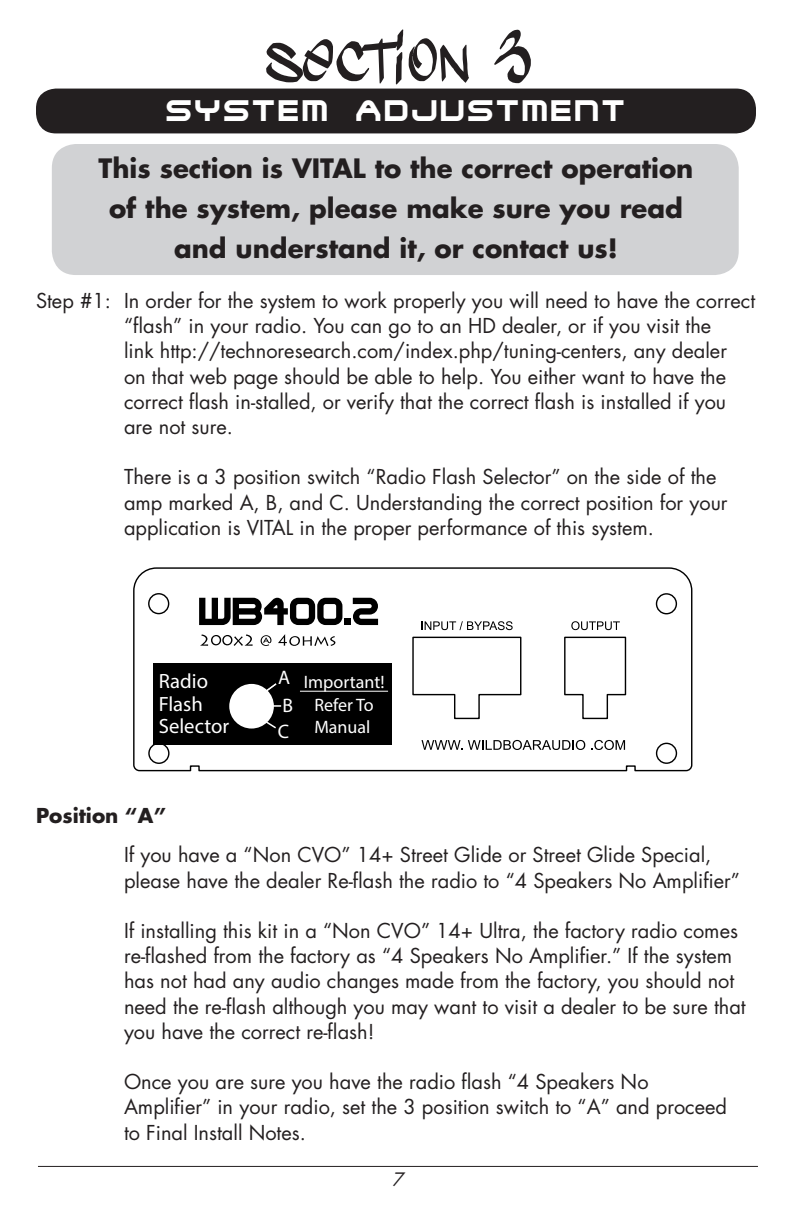
<style>
.page{position:relative;width:792px;height:1224px;background:#fff}
.page>*{position:absolute;margin:0;border:0;box-sizing:border-box;transform-origin:0 0}
.t1{font:62px "Stylin'BRK";letter-spacing:.1em;color:#231f20}
.t2{font:500 32px "Steel Wolf";letter-spacing:.1em;color:#fff}
.t3{font:700 26px/40px "Futura";color:#231f20;text-align:center}
.t4{font:20.6px/22.6px "Myriad Pro";color:#fff}
.t5{font:20px/25.2px "Futura";color:#231f20}
.t6{font:700 20px "Futura";color:#231f20}
.t7{font:19.6px/28.4px "Myriad Pro";color:#fff}
.t8{font:18px/22.6px "Myriad Pro";color:#fff;text-align:center}
.t9{font:italic 18px "Futura";color:#231f20}
</style>
<div class="page">
<div style="left:52px;top:144px;width:687px;height:131px;background:#d1d2d4;border-radius:24px"></div>
<hr style="left:38px;top:1166px;width:720px;height:1px;background:#231f20">
<div style="left:36px;top:89px;width:720px;height:44px;background:#231f20;border-radius:20px"></div>
<svg style="left:133px;top:567px;width:559px;height:204px"></svg>
<div style="left:153px;top:664px;width:239px;height:81px;background:#000"></div>
<svg style="left:421px;top:740px;width:164px;height:10px"></svg>
<svg style="left:591px;top:740px;width:34px;height:10px"></svg>
<svg style="left:421px;top:621px;width:92px;height:9px"></svg>
<svg style="left:571px;top:621px;width:49px;height:9px"></svg>
<svg style="left:200px;top:634px;width:53px;height:12px"></svg>
<svg style="left:261px;top:635px;width:10px;height:11px"></svg>
<svg style="left:278px;top:634px;width:57px;height:12px"></svg>
<svg style="left:199px;top:598px;width:179px;height:27px"></svg>
<div style="left:229px;top:684px;width:45px;height:45px;background:#fff;border-radius:50%"></div>
<svg style="left:260px;top:683px;width:22px;height:46px"></svg>
<hr style="left:300px;top:691px;width:88px;height:1px;background:#fff">
<h1 class="t1" style="left:268px;top:23px;width:257px">SECTION 3</h1>
<h2 class="t2" style="left:167px;top:94px;width:460px">SYSTEM ADJUSTMENT</h2>
<h3 class="t3" style="left:99px;top:147px;width:596px">This section is VITAL to the correct operation of the system, please make sure you read and understand it, or contact us!</h3>
<p class="t5" style="left:124px;top:288px;width:633px;text-indent:-88px">Step #1: In order for the system to work properly you will need to have the correct “flash” in your radio. You can go to an HD dealer, or if you visit the<br>link http://technoresearch.com/index.php/tuning-centers, any dealer<br>on that web page should be able to help. You either want to have the correct flash in-stalled, or verify that the correct flash is installed if you are not sure.</p>
<p class="t5" style="left:124px;top:465px;width:605px">There is a 3 position switch “Radio Flash Selector” on the side of the amp marked A, B, and C. Understanding the correct position for your application is VITAL in the proper performance of this system.</p>
<p class="t4" style="left:159px;top:669px;width:72px">Radio<br>Flash<br>Selector</p>
<p class="t7" style="left:278px;top:663px;width:17px">A<br>B</p>
<p class="t7" style="left:278px;top:717px;width:13px">C</p>
<p class="t8" style="left:304px;top:670px;width:82px">Important!<br>Refer To<br>Manual</p>
<p class="t6" style="left:36px;top:802px;width:132px">Position “A”</p>
<p class="t5" style="left:124px;top:843px;width:617px">If you have a “Non CVO” 14+ Street Glide or Street Glide Special, please have the dealer Re-flash the radio to “4 Speakers No Amplifier”</p>
<p class="t5" style="left:124px;top:918px;width:623px">If installing this kit in a “Non CVO” 14+ Ultra, the factory radio comes re-flashed from the factory as “4 Speakers No Amplifier.” If the system has not had any audio changes made from the factory, you should not need the re-flash although you may want to visit a dealer to be sure that you have the correct re-flash!</p>
<p class="t5" style="left:124px;top:1069px;width:605px">Once you are sure you have the radio flash “4 Speakers No<br>Amplifier” in your radio, set the 3 position switch to “A” and proceed to Final Install Notes.</p>
<p class="t9" style="left:392px;top:1168px;width:13px">7</p>
</div>
